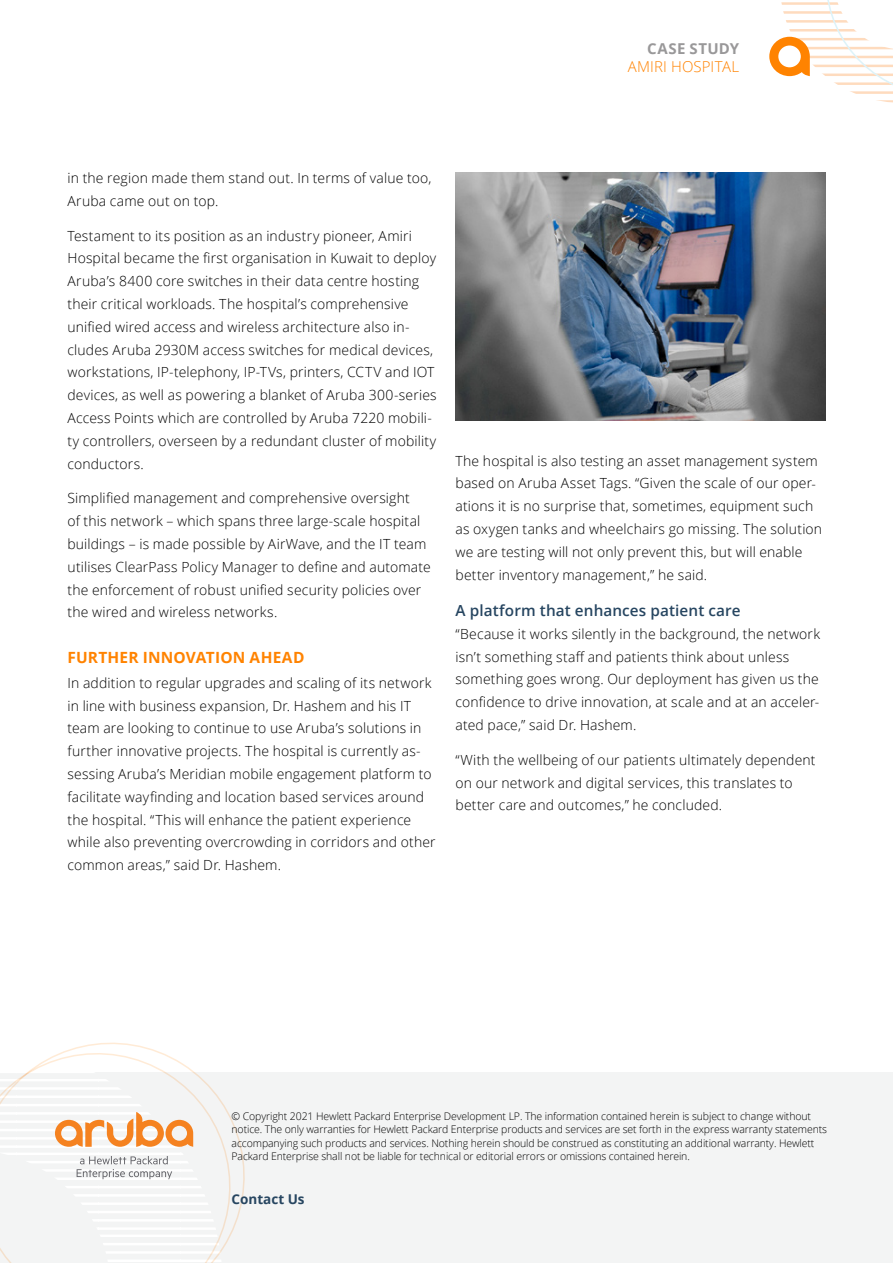
<style>
.page{position:relative;width:893px;height:1263px;background:#fff}
.page>*{position:absolute;margin:0;border:0;box-sizing:border-box;transform-origin:0 0}
.t1{font:700 15.45px "Open Sans";letter-spacing:.01em;color:#ff8300}
.t2{font:600 15.3px "Open Sans";letter-spacing:.005em;color:#274661}
.t3{font:300 15px "Open Sans";letter-spacing:.01em;color:#ff8300}
.t4{font:700 15px "Open Sans";letter-spacing:.02em;color:#999899}
.t5{font:300 13.95px/22.8px "Open Sans";letter-spacing:.01em;color:#000}
.t6{font:700 13.5px "Open Sans";color:#274661}
.t7{font:300 10.5px/13.5px "Open Sans";letter-spacing:-.01em;color:#000}
</style>
<div class="page">
<div style="left:0;top:1072px;width:893px;height:191px;background:#f3f4f4"></div>
<svg style="left:0;top:1095px;width:245px;height:168px"></svg>
<svg style="left:0;top:1042px;width:217px;height:195px"></svg>
<svg style="left:769px;top:0;width:124px;height:103px"></svg>
<img style="left:455px;top:173px;width:370px;height:247px">
<p class="t4" style="left:647px;top:38px;width:93px">CASE STUDY</p>
<p class="t3" style="left:628px;top:57px;width:113px">AMIRI HOSPITAL</p>
<p class="t5" style="left:68px;top:166px;width:365px">in the region made them stand out. In terms of value too,<br>Aruba came out on top.</p>
<p class="t5" style="left:68px;top:224px;width:371px">Testament to its position as an industry pioneer, Amiri Hospital became the first organisation in Kuwait to deploy Aruba’s 8400 core switches in their data centre hosting their critical workloads. The hospital’s comprehensive unified wired access and wireless architecture also in&shy;cludes Aruba 2930M access switches for medical devices, workstations, IP-telephony, IP-TVs, printers, CCTV and IOT devices, as well as powering a blanket of Aruba 300-series Access Points which are controlled by Aruba 7220 mobili&shy;ty controllers, overseen by a redundant cluster of mobility conductors.</p>
<p class="t5" style="left:68px;top:486px;width:365px">Simplified management and comprehensive oversight<br>of this network – which spans three large-scale hospital buildings – is made possible by AirWave, and the IT team utilises ClearPass Policy Manager to define and automate the enforcement of robust unified security policies over the wired and wireless networks.</p>
<p class="t1" style="left:68px;top:646px;width:238px">FURTHER INNOVATION AHEAD</p>
<p class="t5" style="left:68px;top:671px;width:370px">In addition to regular upgrades and scaling of its network in line with business expansion, Dr. Hashem and his IT team are looking to continue to use Aruba’s solutions in further innovative projects. The hospital is currently as&shy;sessing Aruba’s Meridian mobile engagement platform to facilitate wayfinding and location based services around the hospital. “This will enhance the patient experience while also preventing overcrowding in corridors and other common areas,” said Dr. Hashem.</p>
<p class="t5" style="left:455px;top:449px;width:368px">The hospital is also testing an asset management system based on Aruba Asset Tags. “Given the scale of our oper&shy;ations it is no surprise that, sometimes, equipment such as oxygen tanks and wheelchairs go missing. The solution we are testing will not only prevent this, but will enable better inventory management,” he said.</p>
<p class="t2" style="left:455px;top:600px;width:287px">A platform that enhances patient care</p>
<p class="t5" style="left:455px;top:622px;width:366px">“Because it works silently in the background, the network isn’t something staff and patients think about unless something goes wrong. Our deployment has given us the confidence to drive innovation, at scale and at an acceler&shy;ated pace,” said Dr. Hashem.</p>
<p class="t5" style="left:455px;top:748px;width:362px">“With the wellbeing of our patients ultimately dependent on our network and digital services, this translates to better care and outcomes,” he concluded.</p>
<p class="t7" style="left:232px;top:1109px;width:597px">© Copyright 2021 Hewlett Packard Enterprise Development LP. The information contained herein is subject to change without notice. The only warranties for Hewlett Packard Enterprise products and services are set forth in the express warranty statements accompanying such products and services. Nothing herein should be construed as constituting an additional warranty. Hewlett Packard Enterprise shall not be liable for technical or editorial errors or omissions contained herein.</p>
<p class="t6" style="left:232px;top:1190px;width:75px">Contact Us</p>
</div>
